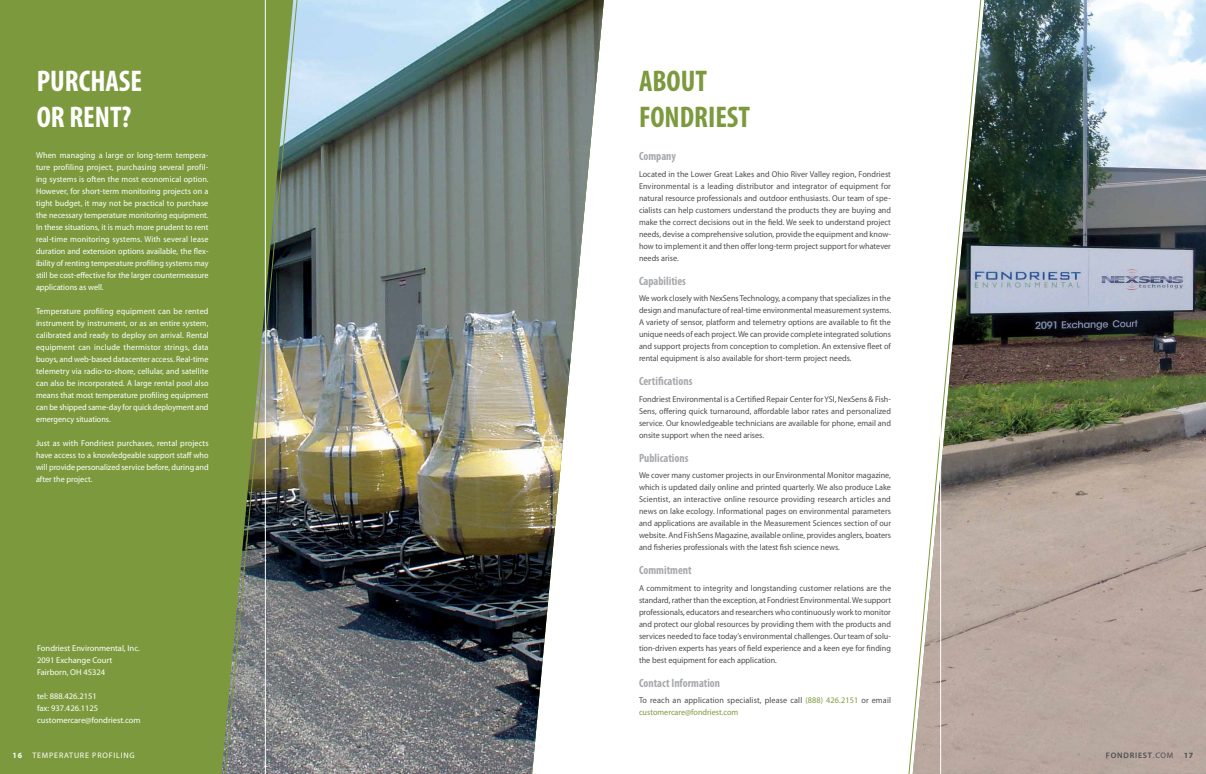
<style>
.page{position:relative;width:1206px;height:774px;background:#fff}
.page>*{position:absolute;margin:0;border:0;box-sizing:border-box;transform-origin:0 0}
.t1{font:700 condensed 30px/36px "Myriad Pro";color:#fff}
.t2{font:700 condensed 30px/36px "Myriad Pro";color:#7c9a3d}
.t3{font:700 condensed 12px "Myriad Pro";color:#a7a9ac;scale:.96 1}
.t4{font:8.5px/12px "Myriad Pro";color:#4d4d4f;text-align:justify;scale:.96 1}
.t5{font:8.5px/12px "Myriad Pro";color:#fff;text-align:justify;scale:.96 1}
.t6{font:8.5px/12px "Myriad Pro";color:#fff}
.t7{font:8.5px/12px "Myriad Pro";letter-spacing:.02em;color:#4d4d4f;scale:.96 1}
.t8{font:8px "Myriad Pro";letter-spacing:.1em;color:#fff}
.t9{font:600 8px "Myriad Pro";letter-spacing:.1em;color:#4d4d4f}
.t10{font:700 8px "Myriad Pro";color:#fff}
.t11{font:700 8px "Myriad Pro";color:#4d4d4f}
.s1{color:#7c9a3d}
.s2{font-weight:400}
</style>
<div class="page">
<img style="left:298px;top:0;width:306px;height:774px">
<img style="left:293px;top:0;width:5px;height:774px">
<svg style="left:0;top:0;width:293px;height:774px;background:#7a9643"></svg>
<hr style="left:265px;top:0;width:1px;height:774px;background:#fff">
<img style="left:913px;top:0;width:293px;height:774px">
<hr style="left:940px;top:360px;width:1px;height:414px;background:#fff">
<h1 class="t1" style="left:37px;top:62px;width:107px">PURCHASE<br>OR RENT?</h1>
<p class="t5" style="left:36px;top:149px;width:181px">When managing a large or long-term tempera&shy;ture profiling project, purchasing several profil&shy;ing systems is often the most economical option.<br>However, for short-term monitoring projects on a tight budget, it may not be practical to purchase the necessary temperature monitoring equipment.<br>In these situations, it is much more prudent to rent real-time monitoring systems. With several lease duration and extension options available, the flex&shy;ibility of renting temperature profiling systems may still be cost-effective for the larger countermeasure applications as well.</p>
<p class="t5" style="left:36px;top:305px;width:181px">Temperature profiling equipment can be rented instrument by instrument, or as an entire system, calibrated and ready to deploy on arrival. Rental equipment can include thermistor strings, data buoys, and web-based datacenter access. Real-time telemetry via radio-to-shore, cellular, and satellite can also be incorporated. A large rental pool also means that most temperature profiling equipment can be shipped same-day for quick deployment and emergency situations.</p>
<p class="t5" style="left:36px;top:437px;width:181px">Just as with Fondriest purchases, rental projects have access to a knowledgeable support staff who will provide personalized service before, during and after the project.</p>
<p class="t6" style="left:37px;top:642px;width:104px">Fondriest Environmental, Inc.<br>2091 Exchange Court<br>Fairborn, OH 45324</p>
<p class="t6" style="left:37px;top:690px;width:105px">tel: 888.426.2151<br>fax: 937.426.1125 customercare@fondriest.com</p>
<h1 class="t2" style="left:639px;top:62px;width:113px">ABOUT<br>FONDRIEST</h1>
<h2 class="t3" style="left:639px;top:149px;width:40px">Company</h2>
<p class="t4" style="left:639px;top:168px;width:264px">Located in the Lower Great Lakes and Ohio River Valley region, Fondriest Environmental is a leading distributor and integrator of equipment for natural resource professionals and outdoor enthusiasts. Our team of spe&shy;cialists can help customers understand the products they are buying and make the correct decisions out in the field. We seek to understand project needs, devise a comprehensive solution, provide the equipment and know&shy;how to implement it and then offer long-term project support for whatever needs arise.</p>
<h2 class="t3" style="left:639px;top:273px;width:51px">Capabilities</h2>
<p class="t4" style="left:639px;top:292px;width:264px">We work closely with NexSens Technology, a company that specializes in the design and manufacture of real-time environmental measurement systems.<br>A variety of sensor, platform and telemetry options are available to fit the unique needs of each project. We can provide complete integrated solutions and support projects from conception to completion. An extensive fleet of rental equipment is also available for short-term project needs.</p>
<h2 class="t3" style="left:639px;top:374px;width:57px">Certifications</h2>
<p class="t4" style="left:639px;top:393px;width:264px">Fondriest Environmental is a Certified Repair Center for YSI, NexSens &amp; Fish-Sens, offering quick turnaround, affordable labor rates and personalized service. Our knowledgeable technicians are available for phone, email and onsite support when the need arises.</p>
<h2 class="t3" style="left:639px;top:450px;width:53px">Publications</h2>
<p class="t4" style="left:639px;top:469px;width:264px">We cover many customer projects in our Environmental Monitor magazine, which is updated daily online and printed quarterly. We also produce Lake Scientist, an interactive online resource providing research articles and news on lake ecology. Informational pages on environmental parameters and applications are available in the Measurement Sciences section of our website. And FishSens Magazine, available online, provides anglers, boaters and fisheries professionals with the latest fish science news.</p>
<h2 class="t3" style="left:639px;top:563px;width:56px">Commitment</h2>
<p class="t4" style="left:639px;top:582px;width:264px">A commitment to integrity and longstanding customer relations are the standard, rather than the exception, at Fondriest Environmental. We support professionals, educators and researchers who continuously work to monitor and protect our global resources by providing them with the products and services needed to face today’s environmental challenges. Our team of solu&shy;tion-driven experts has years of field experience and a keen eye for finding the best equipment for each application.</p>
<h2 class="t3" style="left:639px;top:675px;width:86px">Contact Information</h2>
<p class="t7" style="left:639px;top:694px;width:264px">To reach an application specialist, please call <span class="s1">(888) 426.2151</span> or email <span class="s1">customercare@fondriest.com</span></p>
<p class="t10" style="left:13px;top:750px;width:11px">16</p>
<p class="t8" style="left:32px;top:750px;width:104px">TEMPERATURE PROFILING</p>
<p class="t9" style="left:1106px;top:750px;width:69px">FONDRIEST<span class="s2">.COM</span></p>
<p class="t11" style="left:1184px;top:750px;width:11px">17</p>
</div>
